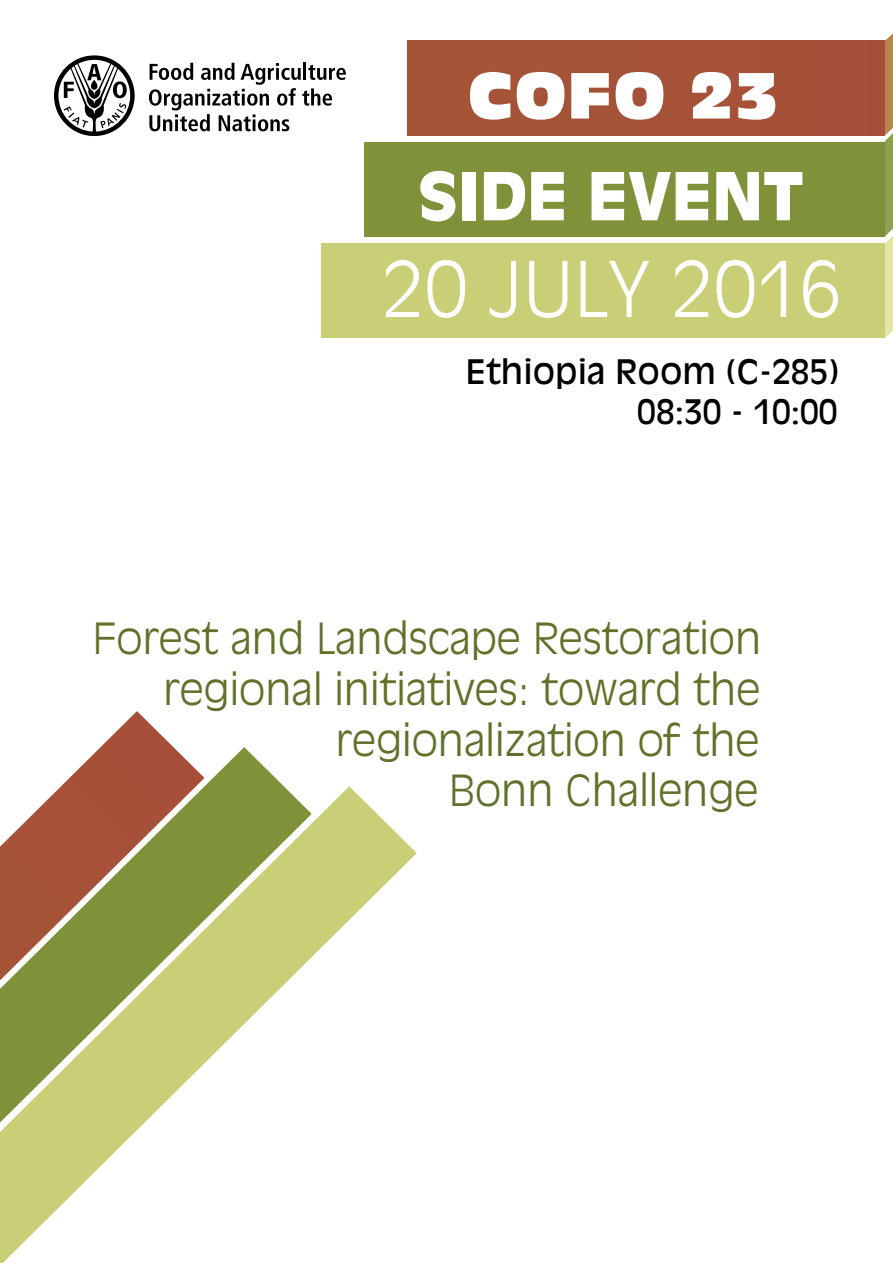
<style>
.page{position:relative;width:893px;height:1263px;background:#fff}
.page>*{position:absolute;margin:0;border:0;box-sizing:border-box;transform-origin:0 0}
.t1{font:300 75.75px "Antique Olive Std";color:#fff}
.t2{font:900 65.1px "Antique Olive Std";color:#fff}
.t3{font:63.6px "Antique Olive Std Compact";color:#fff}
.t4{font:300 42.45px/50.8px "Antique Olive Std";color:#60712a;text-align:right}
.t5{font:33.3px/39.5px "Antique Olive Std";color:#000;text-align:right}
</style>
<div class="page">
<svg style="left:54px;top:55px;width:81px;height:81px"></svg>
<svg style="left:149px;top:63px;width:197px;height:68px"></svg>
<svg style="left:884px;top:33px;width:9px;height:305px;background:#bcb377"></svg>
<div style="left:321px;top:244px;width:564px;height:94px;background:#c9cf76"></div>
<div style="left:364px;top:142px;width:521px;height:95px;background:#7f9139"></div>
<div style="left:408px;top:40px;width:477px;height:95px;background:#a65238"></div>
<svg style="left:101px;top:711px;width:72px;height:36px"></svg>
<svg style="left:61px;top:747px;width:223px;height:39px"></svg>
<svg style="left:0;top:786px;width:417px;height:477px"></svg>
<h3 class="t3" style="left:468px;top:57px;width:312px">COFO 23</h3>
<h2 class="t2" style="left:418px;top:157px;width:387px">SIDE EVENT</h2>
<h1 class="t1" style="left:382px;top:245px;width:461px">20 JULY 2016</h1>
<p class="t5" style="left:465px;top:353px;width:376px">Ethiopia Room (C-285)<br>08:30 - 10:00</p>
<p class="t4" style="left:93px;top:613px;width:670px">Forest and Landscape Restoration regional initiatives: toward the regionalization of the<br>Bonn Challenge</p>
</div>
